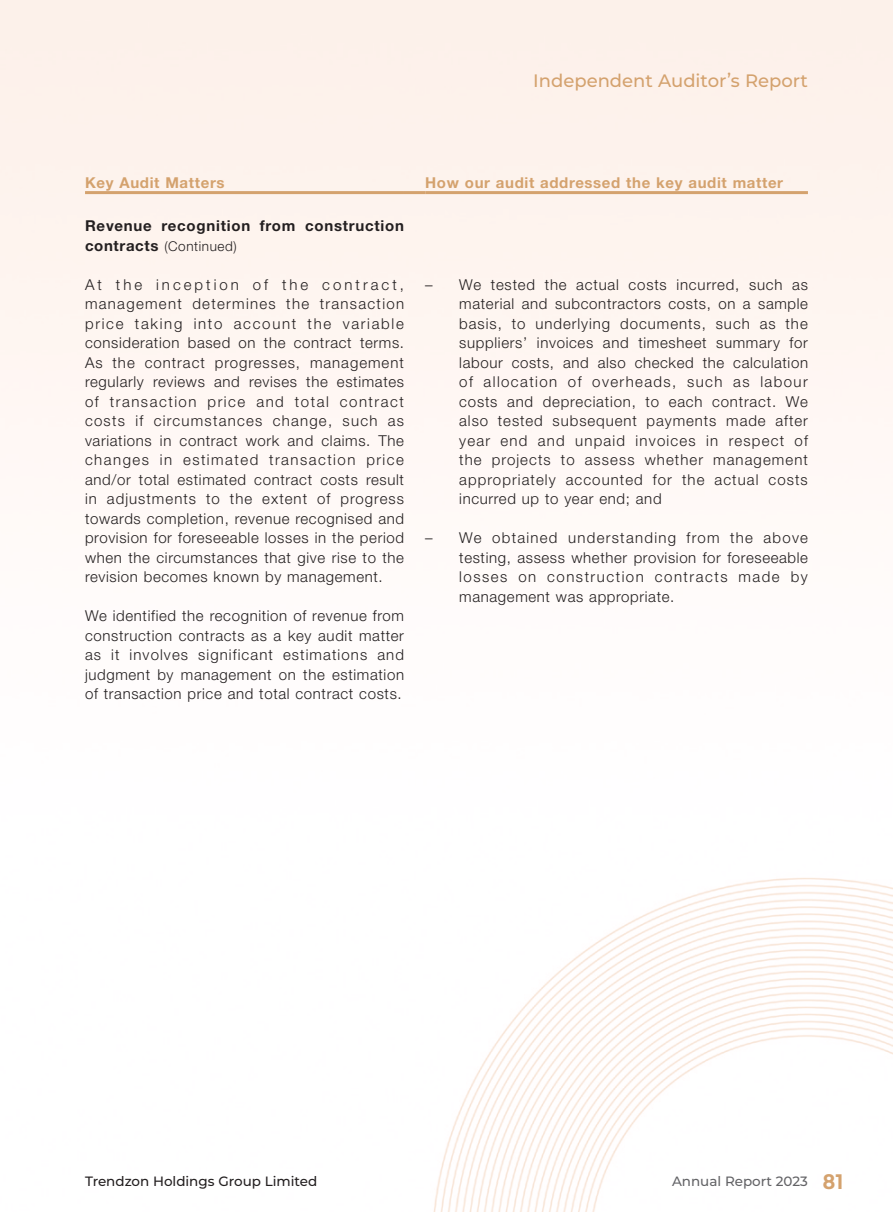
<style>
.page{position:relative;width:893px;height:1212px;background:#fff}
.page>*{position:absolute;margin:0;border:0;box-sizing:border-box;transform-origin:0 0}
.t1{font:500 18px "Montserrat";color:#d4a26e}
.Body_Text{font:300 15px/19.5px "Helvetica Neue LT Std";letter-spacing:.045em;color:#231f20;text-align:justify}
.Body_Text-2{font:700 15px "Helvetica Neue LT Std";letter-spacing:.045em;color:#d4a26e}
.Body_Text-3{font:700 15px "Helvetica Neue LT Std";letter-spacing:.05em;color:#231f20}
.t2{font:500 13.5px "Montserrat";letter-spacing:-.005em;color:#231f20}
.Body_Text-4{font:300 13.5px "Helvetica Neue LT Std";letter-spacing:.045em;color:#231f20}
.t3{font:500 13.5px "Montserrat";letter-spacing:-.005em;color:#636366}
.s1{font-weight:700;font-size:15px}
.s2{font-weight:700;font-size:21px;color:#d4a26e}
</style>
<div class="page">
<img style="left:0;top:0;width:893px;height:1212px">
<hr style="left:85px;top:191px;width:319px;height:3px;background:#d4a26e">
<hr style="left:404px;top:191px;width:21px;height:3px;background:#d4a26e">
<hr style="left:425px;top:191px;width:383px;height:3px;background:#d4a26e">
<p class="t1" style="left:533px;top:68px;width:276px">Independent Auditor’s Report</p>
<p class="Body_Text-2" style="left:85px;top:173px;width:141px">Key Audit Matters</p>
<p class="Body_Text-2" style="left:425px;top:173px;width:359px">How our audit addressed the key audit matter</p>
<p class="Body_Text-3" style="left:85px;top:217px;width:321px">Revenue recognition from construction</p>
<p class="Body_Text-4" style="left:85px;top:238px;width:153px"><span class="s1">contracts</span> (Continued)</p>
<p class="Body_Text" style="left:85px;top:274px;width:321px">At the inception of the contract, management determines the transaction price taking into account the variable consideration based on the contract terms.<br>As the contract progresses, management regularly reviews and revises the estimates of transaction price and total contract costs if circumstances change, such as variations in contract work and claims. The changes in estimated transaction price and/or total estimated contract costs result in adjustments to the extent of progress towards completion, revenue recognised and provision for foreseeable losses in the period when the circumstances that give rise to the revision becomes known by management.</p>
<p class="Body_Text" style="left:459px;top:274px;width:350px;text-indent:-34px">– We tested the actual costs incurred, such as material and subcontractors costs, on a sample basis, to underlying documents, such as the suppliers’ invoices and timesheet summary for labour costs, and also checked the calculation of allocation of overheads, such as labour costs and depreciation, to each contract. We also tested subsequent payments made after year end and unpaid invoices in respect of the projects to assess whether management appropriately accounted for the actual costs incurred up to year end; and</p>
<p class="Body_Text" style="left:459px;top:528px;width:350px;text-indent:-34px">– We obtained understanding from the above testing, assess whether provision for foreseeable losses on construction contracts made by management was appropriate.</p>
<p class="Body_Text" style="left:85px;top:606px;width:321px">We identified the recognition of revenue from construction contracts as a key audit matter as it involves significant estimations and judgment by management on the estimation of transaction price and total contract costs.</p>
<p class="t2" style="left:85px;top:1172px;width:234px">Trendzon Holdings Group Limited</p>
<p class="t3" style="left:672px;top:1172px;width:173px">Annual Report 2023 <span class="s2">81</span></p>
</div>
